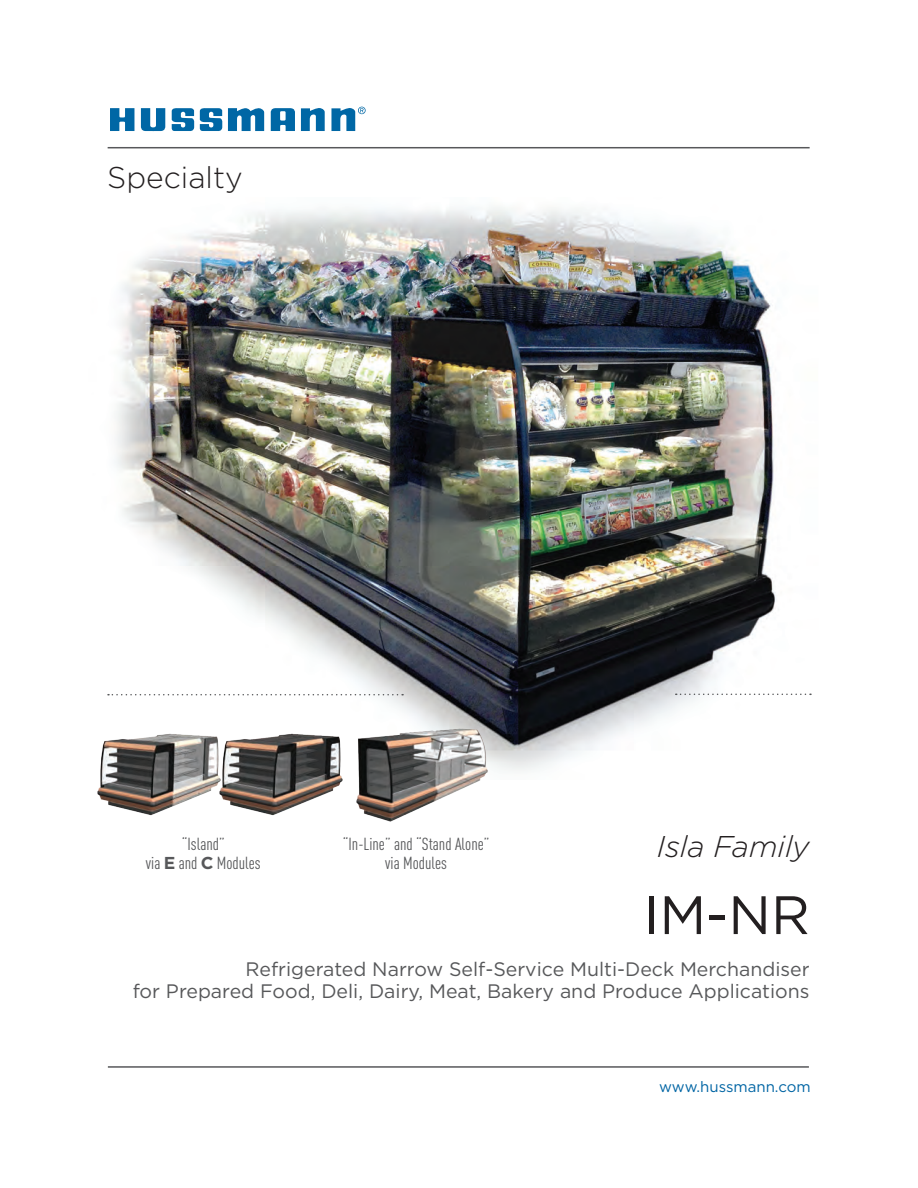
<style>
.page{position:relative;width:918px;height:1188px;background:#fff}
.page>*{position:absolute;margin:0;border:0;box-sizing:border-box;transform-origin:0 0}
.MAIN_HEADLINE_36_12P{font:54px "Gotham";color:#231f20}
.t1{font:italic 300 30px "Gotham";color:#231f20}
.t2{font:300 30px "Gotham";color:#231f20}
.BACK_HEAD_13_15PT{font:19.5px/22.5px "Gotham";color:#57585a;text-align:right}
.ADDRESS_COPY_7_9PT{font:condensed 17.25px/18.9px "DINOT";color:#57585a;text-align:center}
.WEBSITE_ADDRESS_10_1{font:15px "Gotham";color:#0065a4}
.s1{font-family:"Gotham";font-weight:700;font-stretch:normal}
</style>
<div class="page">
<img style="left:107px;top:207px;width:705px;height:564px">
<svg style="left:301px;top:108px;width:24px;height:23px"></svg>
<svg style="left:228px;top:108px;width:36px;height:23px"></svg>
<svg style="left:200px;top:108px;width:22px;height:23px"></svg>
<svg style="left:141px;top:108px;width:53px;height:23px"></svg>
<svg style="left:110px;top:108px;width:24px;height:23px"></svg>
<svg style="left:331px;top:107px;width:35px;height:24px"></svg>
<svg style="left:270px;top:108px;width:25px;height:23px"></svg>
<hr style="left:108px;top:147px;width:702px;height:1px;background:#57585a">
<hr style="left:108px;top:1066px;width:701px;height:2px;background:#57585a">
<svg style="left:676px;top:694px;width:135px;height:1px"></svg>
<svg style="left:108px;top:694px;width:295px;height:1px"></svg>
<img style="left:97px;top:713px;width:69px;height:103px">
<img style="left:352px;top:719px;width:149px;height:103px">
<img style="left:166px;top:713px;width:186px;height:103px">
<p class="t2" style="left:107px;top:159px;width:137px">Specialty</p>
<p class="ADDRESS_COPY_7_9PT" style="left:182px;top:834px;width:45px">“Island”</p>
<p class="t1" style="left:657px;top:827px;width:154px">Isla Family</p>
<p class="ADDRESS_COPY_7_9PT" style="left:343px;top:834px;width:148px">“In-Line” and “Stand Alone” via Modules</p>
<p class="ADDRESS_COPY_7_9PT" style="left:146px;top:853px;width:116px">via <span class="s1">E</span> and <span class="s1">C</span> Modules</p>
<p class="MAIN_HEADLINE_36_12P" style="left:644px;top:880px;width:168px">IM-NR</p>
<p class="BACK_HEAD_13_15PT" style="left:133px;top:957px;width:678px">Refrigerated Narrow Self-Service Multi-Deck Merchandiser<br>for Prepared Food, Deli, Dairy, Meat, Bakery and Produce Applications</p>
<p class="WEBSITE_ADDRESS_10_1" style="left:659px;top:1077px;width:153px">www.hussmann.com</p>
</div>
